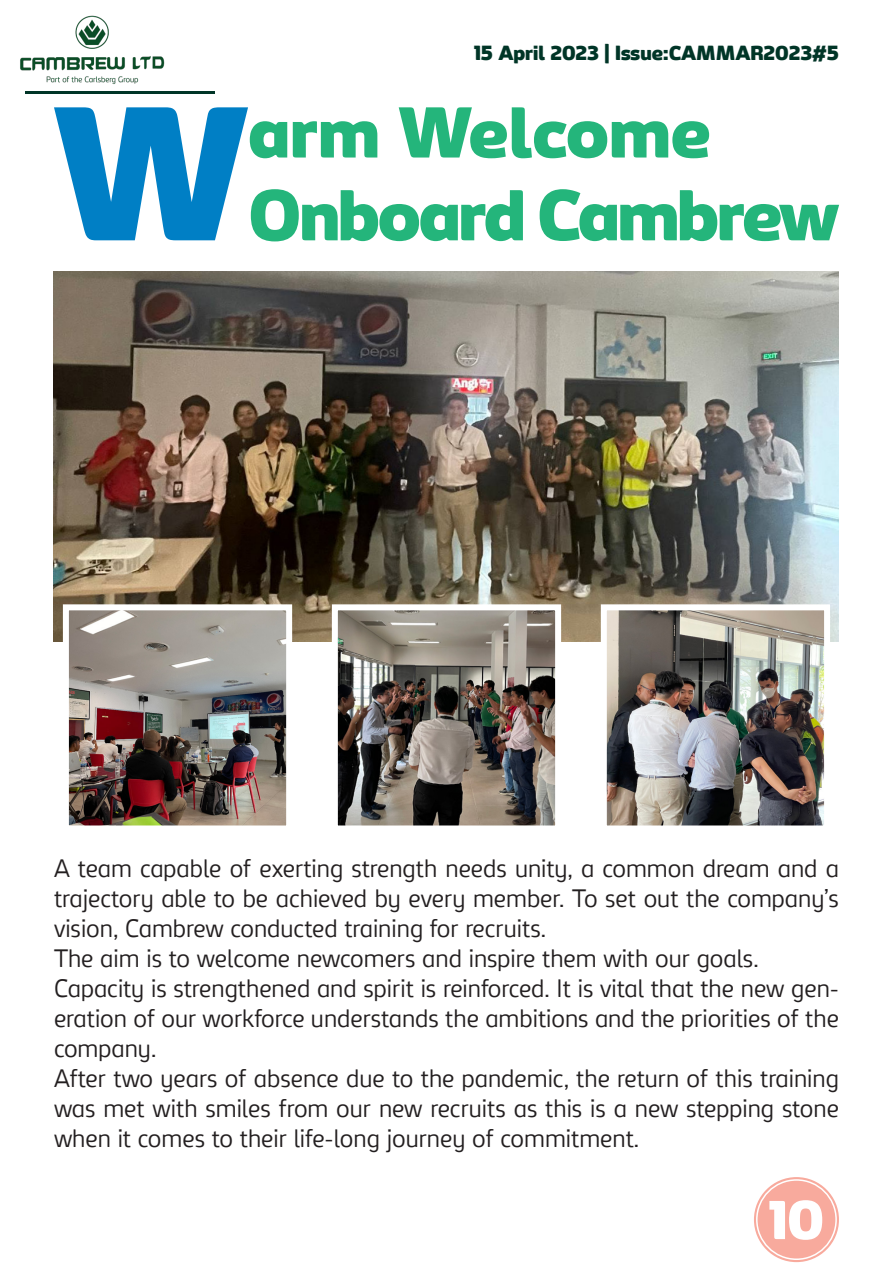
<style>
.page{position:relative;width:893px;height:1263px;background:#fff}
.page>*{position:absolute;margin:0;border:0;box-sizing:border-box;transform-origin:0 0}
.t1{font:900 182.85px "Carlsberg Sans";color:#007fc5}
.t2{font:900 69px "Carlsberg Sans";letter-spacing:-.03em;color:#24b57b}
.t3{font:900 69px "Carlsberg Sans";color:#24b57b}
.t4{font:900 52.5px "Carlsberg Sans";color:#fff}
.t5{font:300 24px/30px "Carlsberg Sans";color:#231f20;text-align:justify}
.t6{font:900 19.5px "Carlsberg Sans";color:#003527}
</style>
<div class="page">
<img style="left:20px;top:15px;width:145px;height:69px">
<hr style="left:25px;top:92px;width:190px;height:2px;background:#003527">
<div style="left:754px;top:1177px;width:85px;height:85px;background:#f8aa9d;border-radius:50%"></div>
<div style="left:756px;top:1179px;width:81px;height:81px;border:2px solid #fff;border-radius:50%"></div>
<img style="left:53px;top:272px;width:785px;height:369px">
<img style="left:70px;top:611px;width:215px;height:213px">
<div style="left:63px;top:604px;width:229px;height:227px;border:6px solid #fff"></div>
<img style="left:339px;top:611px;width:215px;height:213px">
<div style="left:332px;top:604px;width:229px;height:227px;border:6px solid #fff"></div>
<img style="left:608px;top:611px;width:215px;height:213px">
<div style="left:601px;top:604px;width:229px;height:227px;border:6px solid #fff"></div>
<p class="t6" style="left:474px;top:41px;width:366px">15 April 2023 | Issue:CAMMAR2023#5</p>
<p class="t1" style="left:55px;top:59px;width:194px">W</p>
<p class="t3" style="left:248px;top:89px;width:465px">arm Welcome</p>
<p class="t2" style="left:248px;top:172px;width:593px">Onboard Cambrew</p>
<p class="t5" style="left:54px;top:852px;width:786px">A team capable of exerting strength needs unity, a common dream and a trajectory able to be achieved by every member. To set out the company’s vision, Cambrew conducted training for recruits.</p>
<p class="t5" style="left:54px;top:942px;width:706px">The aim is to welcome newcomers and inspire them with our goals.</p>
<p class="t5" style="left:54px;top:972px;width:786px">Capacity is strengthened and spirit is reinforced. It is vital that the new gen&shy;eration of our workforce understands the ambitions and the priorities of the company.</p>
<p class="t5" style="left:54px;top:1062px;width:786px">After two years of absence due to the pandemic, the return of this training was met with smiles from our new recruits as this is a new stepping stone when it comes to their life-long journey of commitment.</p>
<p class="t4" style="left:769px;top:1187px;width:57px">10</p>
</div>
